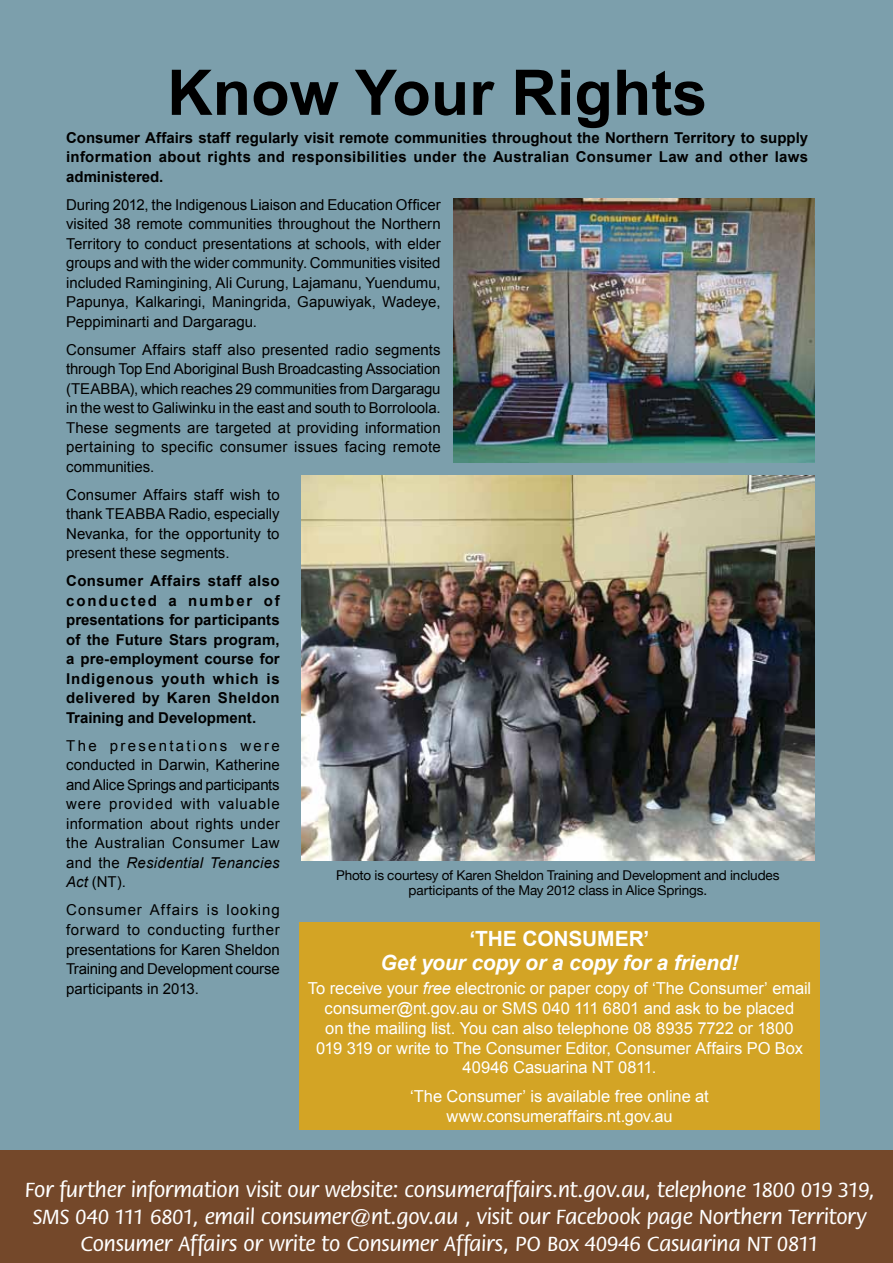
<style>
.page{position:relative;width:893px;height:1263px;background:#7c9fac}
.page>*{position:absolute;margin:0;border:0;box-sizing:border-box;transform-origin:0 0}
.t1{font:700 63px "Arial";color:#000}
.t2{font:500 22.5px/27px "Flora Std";letter-spacing:-.015em;color:#fff;text-align:center}
.t3{font:italic 700 21px "Arial";letter-spacing:-.005em;color:#fff}
.t4{font:700 21px "Arial";letter-spacing:-.01em;color:#fff}
.t5{font:16.5px/19.8px "Arial";letter-spacing:-.005em;color:#fff;text-align:center}
.t6{font:15px/19.5px "Arial";color:#000;text-align:justify}
.t7{font:700 15px/19.5px "Arial";letter-spacing:.02em;color:#000;text-align:justify}
.t8{font:13.5px/15px "Helvetica Neue";letter-spacing:-.01em;color:#000;text-align:center}
.s1{font-style:italic}
</style>
<div class="page">
<div style="left:0;top:1150px;width:893px;height:113px;background:#74482a"></div>
<div style="left:299px;top:923px;width:521px;height:207px;background:#d3a425"></div>
<img style="left:301px;top:475px;width:513px;height:385px">
<img style="left:453px;top:199px;width:361px;height:263px">
<h1 class="t1" style="left:167px;top:57px;width:542px">Know Your Rights</h1>
<p class="t7" style="left:66px;top:128px;width:743px">Consumer Affairs staff regularly visit remote communities throughout the Northern Territory to supply information about rights and responsibilities under the Australian Consumer Law and other laws administered.</p>
<p class="t6" style="left:66px;top:195px;width:376px">During 2012, the Indigenous Liaison and Education Officer visited 38 remote communities throughout the Northern Territory to conduct presentations at schools, with elder groups and with the wider community. Communities visited included Ramingining, Ali Curung, Lajamanu, Yuendumu, Papunya, Kalkaringi, Maningrida, Gapuwiyak, Wadeye, Peppiminarti and Dargaragu.</p>
<p class="t6" style="left:66px;top:340px;width:376px">Consumer Affairs staff also presented radio segments through Top End Aboriginal Bush Broadcasting Association (TEABBA), which reaches 29 communities from Dargaragu in the west to Galiwinku in the east and south to Borroloola.<br>These segments are targeted at providing information pertaining to specific consumer issues facing remote communities.</p>
<p class="t6" style="left:66px;top:485px;width:215px">Consumer Affairs staff wish to thank TEABBA Radio, especially Nevanka, for the opportunity to present these segments.</p>
<p class="t7" style="left:66px;top:571px;width:215px">Consumer Affairs staff also conducted a number of presentations for participants of the Future Stars program, a pre-employment course for Indigenous youth which is delivered by Karen Sheldon Training and Development.</p>
<p class="t6" style="left:66px;top:736px;width:215px">The presentations were conducted in Darwin, Katherine and Alice Springs and participants were provided with valuable information about rights under the Australian Consumer Law and the <span class="s1">Residential Tenancies Act</span> (NT).</p>
<p class="t6" style="left:66px;top:900px;width:215px">Consumer Affairs is looking forward to conducting further presentations for Karen Sheldon Training and Development course participants in 2013.</p>
<p class="t8" style="left:336px;top:868px;width:445px">Photo is courtesy of Karen Sheldon Training and Development and includes participants of the May 2012 class in Alice Springs.</p>
<h3 class="t4" style="left:469px;top:927px;width:181px">‘THE CONSUMER’</h3>
<h3 class="t3" style="left:381px;top:951px;width:359px">Get your copy or a copy for a friend!</h3>
<p class="t5" style="left:308px;top:978px;width:505px">To receive your <span class="s1">free</span> electronic or paper copy of ‘The Consumer’ email consumer@nt.gov.au or SMS 040 111 6801 and ask to be placed<br>on the mailing list. You can also telephone 08 8935 7722 or 1800<br>019 319 or write to The Consumer Editor, Consumer Affairs PO Box 40946 Casuarina NT 0811.</p>
<p class="t5" style="left:410px;top:1086px;width:300px">‘The Consumer’ is available free online at www.consumeraffairs.nt.gov.au</p>
<p class="t2" style="left:25px;top:1177px;width:851px">For further information visit our website: consumeraffairs.nt.gov.au, telephone 1800 019 319,<br>SMS 040 111 6801, email consumer@nt.gov.au , visit our Facebook page Northern Territory<br>Consumer Affairs or write to Consumer Affairs, PO Box 40946 Casuarina NT 0811</p>
</div>
